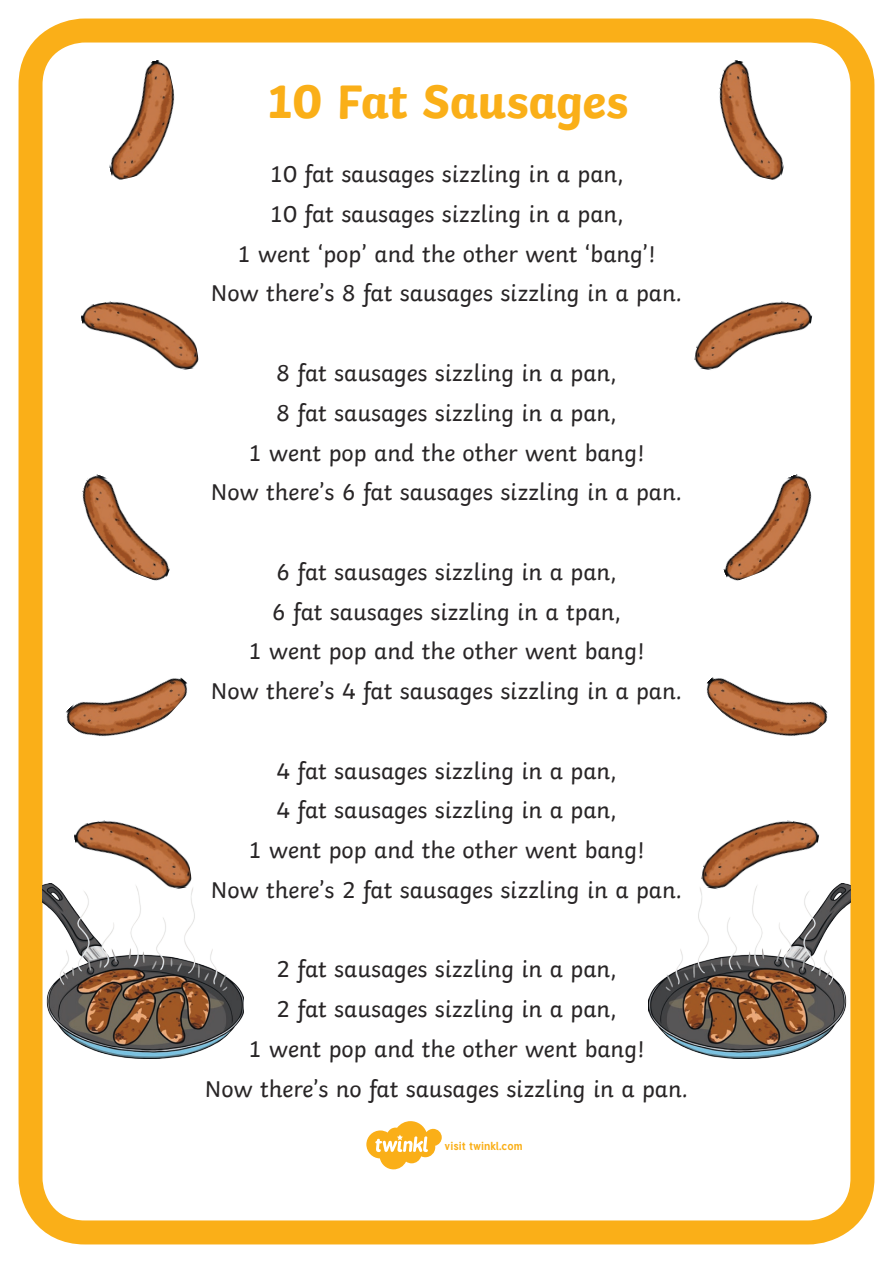
<style>
.page{position:relative;width:893px;height:1263px;background:#fff}
.page>*{position:absolute;margin:0;border:0;box-sizing:border-box;transform-origin:0 0}
.t1{font:700 49.5px "Twinkl";letter-spacing:-.01em;color:#faaf18}
.KS1_Body_Copy{font:24px "Twinkl";color:#282526}
.Logo_URL_-_Colour{font:700 11.4px "Tuffy";color:#faaf18}
</style>
<div class="page">
<div style="left:19px;top:19px;width:855px;height:1225px;border:24px solid #faaf18;border-radius:55px"></div>
<img style="left:649px;top:884px;width:201px;height:175px">
<img style="left:43px;top:884px;width:201px;height:175px">
<img style="left:706px;top:677px;width:122px;height:59px">
<img style="left:65px;top:677px;width:123px;height:60px">
<img style="left:723px;top:474px;width:89px;height:107px">
<img style="left:82px;top:474px;width:88px;height:107px">
<img style="left:694px;top:301px;width:118px;height:69px">
<img style="left:81px;top:301px;width:118px;height:69px">
<img style="left:700px;top:820px;width:121px;height:84px">
<img style="left:72px;top:820px;width:121px;height:84px">
<img style="left:719px;top:60px;width:65px;height:120px">
<img style="left:109px;top:60px;width:66px;height:120px">
<svg style="left:366px;top:1121px;width:76px;height:48px"></svg>
<p class="t1" style="left:265px;top:60px;width:365px">10 Fat Sausages</p>
<p class="KS1_Body_Copy" style="left:269px;top:156px;width:356px">10 fat sausages sizzling in a pan,</p>
<p class="KS1_Body_Copy" style="left:269px;top:195px;width:356px">10 fat sausages sizzling in a pan,</p>
<p class="KS1_Body_Copy" style="left:237px;top:235px;width:421px">1 went ‘pop’ and the other went ‘bang’!</p>
<p class="KS1_Body_Copy" style="left:211px;top:275px;width:473px">Now there’s 8 fat sausages sizzling in a pan.</p>
<p class="KS1_Body_Copy" style="left:276px;top:354px;width:342px">8 fat sausages sizzling in a pan,</p>
<p class="KS1_Body_Copy" style="left:276px;top:394px;width:342px">8 fat sausages sizzling in a pan,</p>
<p class="KS1_Body_Copy" style="left:248px;top:434px;width:399px">1 went pop and the other went bang!</p>
<p class="KS1_Body_Copy" style="left:211px;top:474px;width:473px">Now there’s 6 fat sausages sizzling in a pan.</p>
<p class="KS1_Body_Copy" style="left:276px;top:553px;width:342px">6 fat sausages sizzling in a pan,</p>
<p class="KS1_Body_Copy" style="left:272px;top:593px;width:351px">6 fat sausages sizzling in a tpan,</p>
<p class="KS1_Body_Copy" style="left:248px;top:633px;width:399px">1 went pop and the other went bang!</p>
<p class="KS1_Body_Copy" style="left:211px;top:672px;width:473px">Now there’s 4 fat sausages sizzling in a pan.</p>
<p class="KS1_Body_Copy" style="left:276px;top:752px;width:342px">4 fat sausages sizzling in a pan,</p>
<p class="KS1_Body_Copy" style="left:276px;top:792px;width:342px">4 fat sausages sizzling in a pan,</p>
<p class="KS1_Body_Copy" style="left:248px;top:831px;width:399px">1 went pop and the other went bang!</p>
<p class="KS1_Body_Copy" style="left:211px;top:871px;width:473px">Now there’s 2 fat sausages sizzling in a pan.</p>
<p class="KS1_Body_Copy" style="left:276px;top:951px;width:342px">2 fat sausages sizzling in a pan,</p>
<p class="KS1_Body_Copy" style="left:276px;top:991px;width:342px">2 fat sausages sizzling in a pan,</p>
<p class="KS1_Body_Copy" style="left:248px;top:1030px;width:399px">1 went pop and the other went bang!</p>
<p class="KS1_Body_Copy" style="left:205px;top:1070px;width:485px">Now there’s no fat sausages sizzling in a pan.</p>
<p class="Logo_URL_-_Colour" style="left:444px;top:1137px;width:80px">visit twinkl.com</p>
</div>
